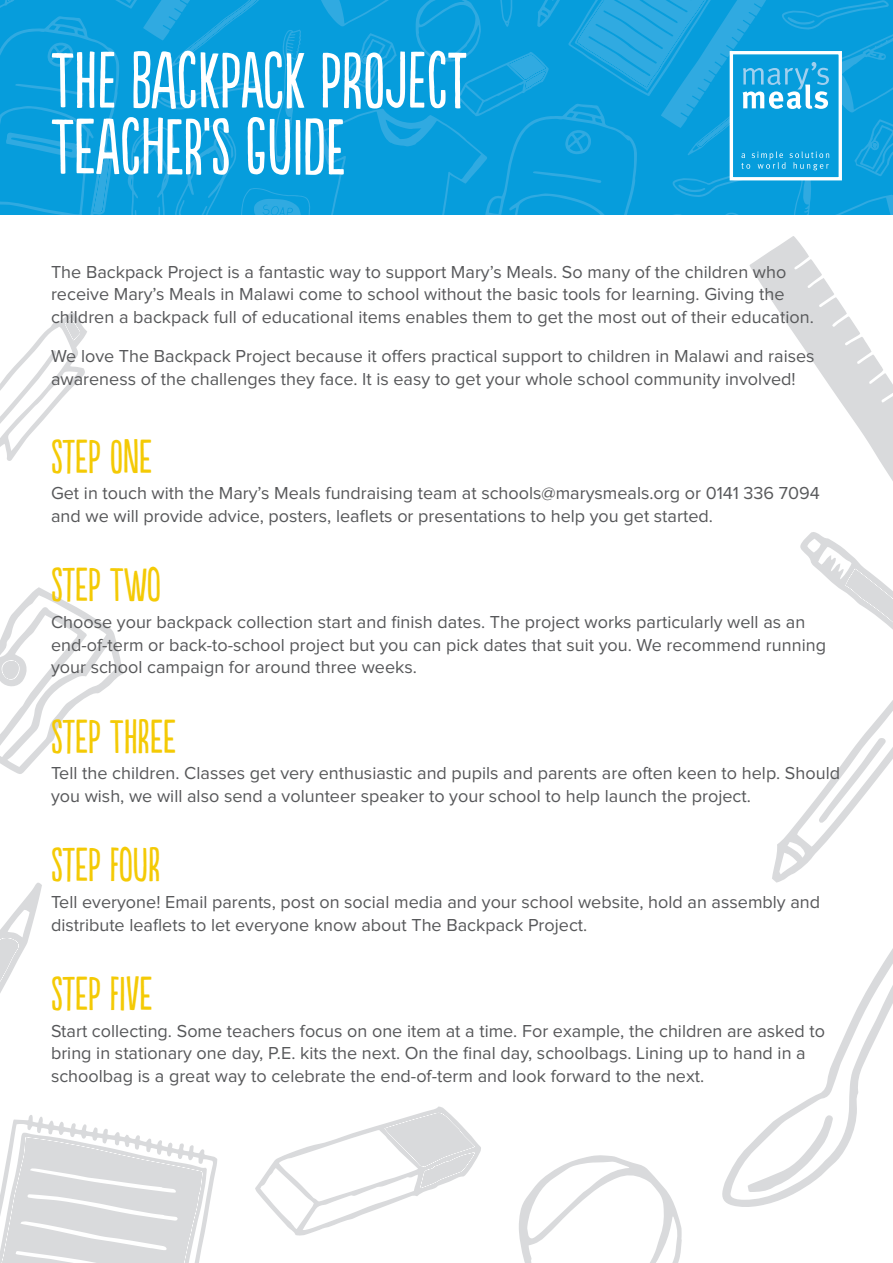
<style>
.page{position:relative;width:893px;height:1263px;background:#fff}
.page>*{position:absolute;margin:0;border:0;box-sizing:border-box;transform-origin:0 0}
.t1{font:74.4px "Populaire";color:#fff}
.t2{font:45px "Populaire";color:#f4ca05}
.t3{font:18px/22.5px "Proxima Nova";color:#57585a}
</style>
<div class="page">
<svg style="left:0;top:0;width:310px;height:215px;background:#0b9edc"></svg>
<svg style="left:317px;top:0;width:576px;height:215px;background:#14a1dd"></svg>
<svg style="left:749px;top:236px;width:144px;height:245px"></svg>
<svg style="left:722px;top:948px;width:171px;height:259px"></svg>
<svg style="left:255px;top:1106px;width:226px;height:130px"></svg>
<svg style="left:0;top:312px;width:123px;height:462px"></svg>
<svg style="left:772px;top:532px;width:121px;height:351px"></svg>
<svg style="left:0;top:882px;width:217px;height:381px"></svg>
<svg style="left:519px;top:1155px;width:163px;height:108px"></svg>
<p class="t1" style="left:51px;top:40px;width:417px">THE BACKPACK PROJECT</p>
<p class="t1" style="left:51px;top:106px;width:296px">TEACHER’S GUIDE</p>
<p class="t3" style="left:51px;top:261px;width:764px">The Backpack Project is a fantastic way to support Mary’s Meals. So many of the children who receive Mary’s Meals in Malawi come to school without the basic tools for learning. Giving the children a backpack full of educational items enables them to get the most out of their education.</p>
<p class="t3" style="left:51px;top:346px;width:765px">We love The Backpack Project because it offers practical support to children in Malawi and raises awareness of the challenges they face. It is easy to get your whole school community involved!</p>
<p class="t2" style="left:51px;top:432px;width:103px">STEP ONE</p>
<p class="t3" style="left:51px;top:483px;width:770px">Get in touch with the Mary’s Meals fundraising team at schools@marysmeals.org or 0141 336 7094 and we will provide advice, posters, leaflets or presentations to help you get started.</p>
<p class="t2" style="left:51px;top:560px;width:112px">STEP TWO</p>
<p class="t3" style="left:51px;top:612px;width:776px">Choose your backpack collection start and finish dates. The project works particularly well as an end-of-term or back-to-school project but you can pick dates that suit you. We recommend running your school campaign for around three weeks.</p>
<p class="t2" style="left:51px;top:712px;width:127px">STEP THREE</p>
<p class="t3" style="left:51px;top:763px;width:790px">Tell the children. Classes get very enthusiastic and pupils and parents are often keen to help. Should you wish, we will also send a volunteer speaker to your school to help launch the project.</p>
<p class="t2" style="left:51px;top:840px;width:111px">STEP FOUR</p>
<p class="t3" style="left:51px;top:892px;width:771px">Tell everyone! Email parents, post on social media and your school website, hold an assembly and distribute leaflets to let everyone know about The Backpack Project.</p>
<p class="t2" style="left:51px;top:969px;width:103px">STEP FIVE</p>
<p class="t3" style="left:51px;top:1020px;width:776px">Start collecting. Some teachers focus on one item at a time. For example, the children are asked to bring in stationary one day, P.E. kits the next. On the final day, schoolbags. Lining up to hand in a schoolbag is a great way to celebrate the end-of-term and look forward to the next.</p>
</div>
